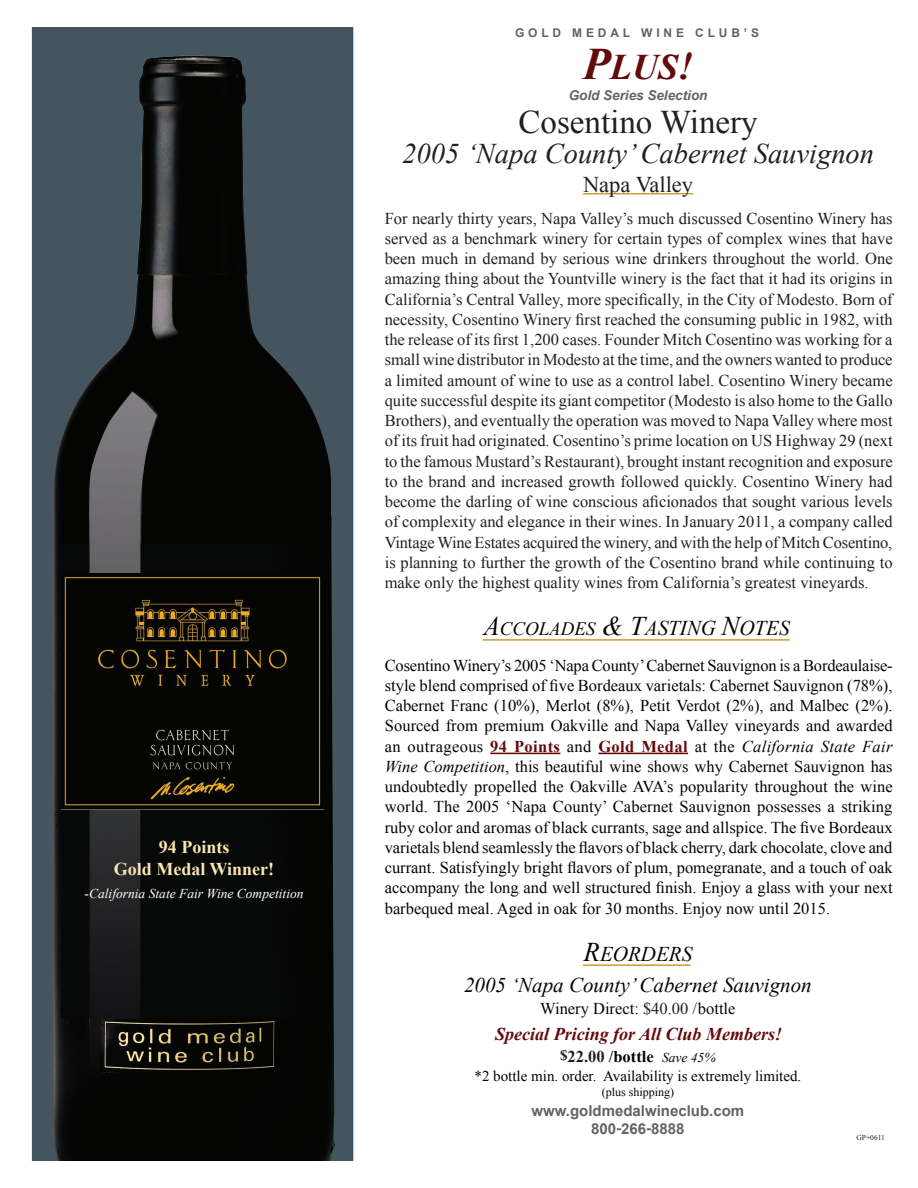
<style>
.page{position:relative;width:918px;height:1188px;background:#fff}
.page>*{position:absolute;margin:0;border:0;box-sizing:border-box;transform-origin:0 0}
.t1{font:italic 700 36px "Times New Roman";color:#630a0c}
.t2{font:33px "Times New Roman";color:#231f20}
.t3{font:italic 28.5px "Times New Roman";color:#231f20}
.t4{font:22.5px "Times New Roman";color:#231f20}
.t5{font:italic 21px "Times New Roman";color:#040503}
.t6{font:italic 700 18px "Times New Roman";color:#630a0c}
.t7{font:700 18px/22.5px "Times New Roman";color:#fbe5af;text-align:center}
.t8{font:16.5px/20.2px "Times New Roman";color:#231f20;text-align:justify}
.t9{font:16.5px/20.2px "Times New Roman";color:#040503;text-align:justify}
.t10{font:15px "Times New Roman";color:#040503}
.t11{font:700 15px/18px "Arial";color:#636366;text-align:center}
.t12{font:italic 13.5px "Times New Roman";color:#fff}
.t13{font:italic 13.5px "Times New Roman";color:#040503}
.t14{font:italic 700 13.5px "Arial";color:#636366}
.t15{font:700 12px "Arial";letter-spacing:.32em;color:#636366}
.t16{font:12px "Times New Roman";color:#040503}
.t17{font:7.5px "Times New Roman";color:#231f20}
.s1{font-style:normal}
.s2{font-size:45px}
.s3{font-size:39px}
.s4{font-size:27px}
.s5{font-size:18.9px}
.s6{font-weight:700;color:#630a0c}
.s7{font-style:italic}
.s8{color:#231f20}
.s9{font-weight:700;font-style:normal;font-size:16.5px;color:#231f20}
.s10{font-weight:700;font-style:normal;font-size:16.5px}
</style>
<div class="page">
<svg style="left:32px;top:27px;width:321px;height:1134px;background:#21272a"></svg>
<hr style="left:490px;top:753px;width:70px;height:1px;background:#630a0c">
<hr style="left:598px;top:753px;width:90px;height:1px;background:#630a0c">
<hr style="left:483px;top:639px;width:307px;height:2px;background:#cc9a31">
<hr style="left:583px;top:964px;width:108px;height:2px;background:#cc9a31">
<img style="left:66px;top:56px;width:114px;height:370px">
<hr style="left:583px;top:193px;width:110px;height:1px;background:#cc9a31">
<img style="left:100px;top:1019px;width:180px;height:54px">
<img style="left:62px;top:573px;width:262px;height:237px">
<p class="t7" style="left:114px;top:835px;width:162px">94 Points<br>Gold Medal Winner!</p>
<p class="t12" style="left:85px;top:884px;width:221px"><span class="s1">-</span>California State Fair Wine Competition</p>
<p class="t15" style="left:515px;top:25px;width:245px">GOLD MEDAL WINE CLUB’S</p>
<h1 class="t1" style="left:583px;top:42px;width:112px"><span class="s2">P</span>LUS<span class="s3">!</span></h1>
<p class="t14" style="left:569px;top:86px;width:140px">Gold Series Selection</p>
<h2 class="t2" style="left:519px;top:99px;width:241px">Cosentino Winery</h2>
<h3 class="t3" style="left:402px;top:134px;width:473px">2005 ‘Napa County’ Cabernet Sauvignon</h3>
<h3 class="t4" style="left:583px;top:169px;width:112px">Napa Valley</h3>
<p class="t8" style="left:385px;top:208px;width:510px">For nearly thirty years, Napa Valley’s much discussed Cosentino Winery has served as a benchmark winery for certain types of complex wines that have been much in demand by serious wine drinkers throughout the world. One amazing thing about the Yountville winery is the fact that it had its origins in California’s Central Valley, more specifically, in the City of Modesto. Born of necessity, Cosentino Winery first reached the consuming public in 1982, with the release of its first 1,200 cases. Founder Mitch Cosentino was working for a small wine distributor in Modesto at the time, and the owners wanted to produce a limited amount of wine to use as a control label. Cosentino Winery became quite successful despite its giant competitor (Modesto is also home to the Gallo Brothers), and eventually the operation was moved to Napa Valley where most of its fruit had originated. Cosentino’s prime location on US Highway 29 (next to the famous Mustard’s Restaurant), brought instant recognition and exposure to the brand and increased growth followed quickly. Cosentino Winery had become the darling of wine conscious aficionados that sought various levels of complexity and elegance in their wines. In January 2011, a company called Vintage Wine Estates acquired the winery, and with the help of Mitch Cosentino, is planning to further the growth of the Cosentino brand while continuing to make only the highest quality wines from California’s greatest vineyards.</p>
<p class="t5" style="left:483px;top:614px;width:308px"><span class="s4">A</span><span class="s5">CCOLADES</span> <span class="s4">&amp; T</span>ASTING <span class="s4">N</span>OTES</p>
<p class="t9" style="left:385px;top:655px;width:510px">Cosentino Winery’s 2005 ‘Napa County’ Cabernet Sauvignon is a Bordeaulaise&shy;style blend comprised of five Bordeaux varietals: Cabernet Sauvignon (78%), Cabernet Franc (10%), Merlot (8%), Petit Verdot (2%), and Malbec (2%).<br>Sourced from premium Oakville and Napa Valley vineyards and awarded an outrageous <span class="s6">94 Points</span> and <span class="s6">Gold Medal</span> at the <span class="s7">California State Fair Wine Competition</span>, this beautiful wine shows why Cabernet Sauvignon has undoubtedly propelled the Oakville AVA’s popularity throughout the wine world. The 2005 ‘Napa County’ Cabernet Sauvignon possesses a striking ruby color and aromas of black currants, sage and allspice. The five Bordeaux varietals blend seamlessly the flavors of black cherry, dark chocolate, clove and currant. Satisfyingly bright flavors of plum, pomegranate, and a touch of oak accompany the long and well structured finish. Enjoy a glass with your next barbequed meal. Aged in oak for 30 months. Enjoy now until 2015.</p>
<p class="t5" style="left:584px;top:940px;width:110px"><span class="s4">R</span>EORDERS</p>
<p class="t5" style="left:464px;top:971px;width:349px">2005 ‘Napa County’ Cabernet Sauvignon</p>
<p class="t9" style="left:540px;top:998px;width:197px">Winery Direct: <span class="s8">$40.00 /</span> bottle</p>
<p class="t6" style="left:495px;top:1022px;width:288px">Special Pricing for All Club Members!</p>
<p class="t13" style="left:560px;top:1048px;width:157px"><sup>$</sup><span class="s9">22.00 /</span><span class="s10">bottle</span> Save 45%</p>
<p class="t10" style="left:475px;top:1066px;width:328px">*2 bottle min. order. Availability is extremely limited.</p>
<p class="t16" style="left:602px;top:1084px;width:74px">(plus shipping)</p>
<p class="t11" style="left:531px;top:1102px;width:214px">www.goldmedalwineclub.com<br>800-266-8888</p>
<p class="t17" style="left:856px;top:1132px;width:30px">GP+0611</p>
</div>
